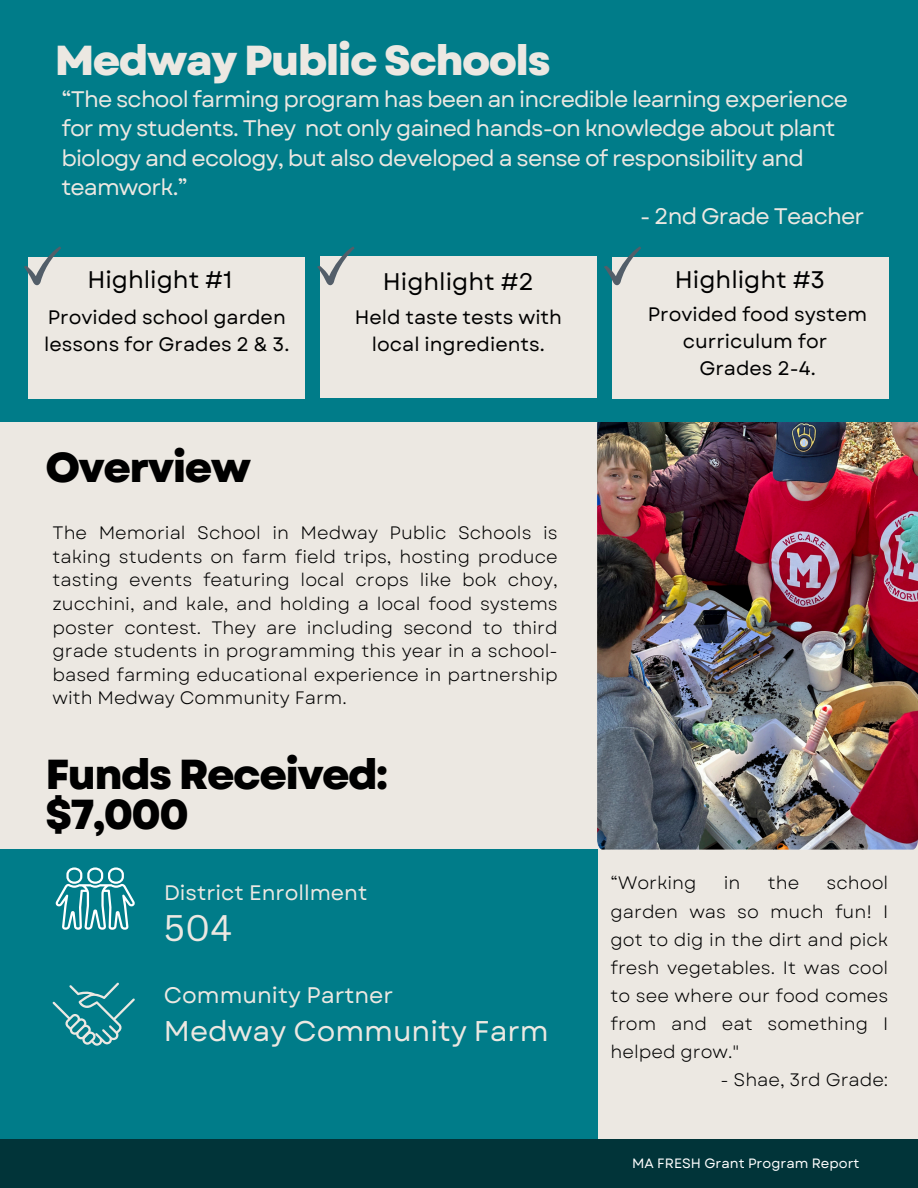
<style>
.page{position:relative;width:918px;height:1188px;background:#ece8e2}
.page>*{position:absolute;margin:0;border:0;box-sizing:border-box;transform-origin:0 0}
.t1{font:800 41.85px/39.3px "Garet";letter-spacing:-.04em;color:#000}
.t2{font:800 41.85px "Garet";letter-spacing:-.04em;color:#ece8e2}
.t3{font:36px "Canva Sans";color:#ece8e2}
.t4{font:28.5px "Garet";color:#ece8e2}
.t5{font:24px "Garet";color:#000}
.t6{font:22.5px/29.2px "Garet";letter-spacing:-.04em;color:#ece8e2}
.t7{font:22.5px "Garet";color:#ece8e2}
.t8{font:21px "Garet";color:#ece8e2}
.t9{font:19.5px/27px "Garet";color:#000;text-align:center}
.t10{font:18px/23.7px "Garet";color:#000;text-align:justify}
.t11{font:13.5px "Garet";color:#fff}
</style>
<div class="page">
<img style="left:597px;top:421px;width:321px;height:429px">
<div style="left:0;top:0;width:918px;height:421px;background:#007c89"></div>
<div style="left:0;top:850px;width:597px;height:338px;background:#007c89"></div>
<div style="left:0;top:1139px;width:918px;height:49px;background:#013439"></div>
<div style="left:29px;top:257px;width:276px;height:142px;background:#ece8e2"></div>
<div style="left:320px;top:256px;width:277px;height:142px;background:#ece8e2"></div>
<div style="left:612px;top:257px;width:276px;height:142px;background:#ece8e2"></div>
<svg style="left:24px;top:246px;width:37px;height:39px"></svg>
<svg style="left:317px;top:246px;width:37px;height:39px"></svg>
<svg style="left:604px;top:246px;width:37px;height:39px"></svg>
<svg style="left:53px;top:983px;width:82px;height:63px"></svg>
<svg style="left:56px;top:867px;width:78px;height:63px"></svg>
<h4 class="t2" style="left:55px;top:30px;width:497px">Medway Public Schools</h4>
<h1 class="t6" style="left:61px;top:85px;width:788px">“The school farming program has been an incredible learning experience for my students. They not only gained hands-on knowledge about plant biology and ecology, but also developed a sense of responsibility and teamwork.”</h1>
<h1 class="t6" style="left:640px;top:202px;width:226px">- 2nd Grade Teacher</h1>
<p class="t5" style="left:87px;top:263px;width:146px">Highlight #1</p>
<h1 class="t5" style="left:383px;top:265px;width:153px">Highlight #2</h1>
<h6 class="t5" style="left:675px;top:263px;width:152px">Highlight #3</h6>
<p class="t9" style="left:44px;top:304px;width:247px;text-align:left">Provided school garden lessons for Grades 2 &amp; 3.</p>
<h4 class="t1" style="left:45px;top:448px;width:207px">Overview</h4>
<h5 class="t9" style="left:355px;top:304px;width:209px">Held taste tests with local ingredients.</h5>
<h2 class="t9" style="left:648px;top:301px;width:221px">Provided food system curriculum for<br>Grades 2-4.</h2>
<p class="t10" style="left:53px;top:521px;width:507px">The Memorial School in Medway Public Schools is taking students on farm field trips, hosting produce tasting events featuring local crops like bok choy, zucchini, and kale, and holding a local food systems poster contest. They are including second to third grade students in programming this year in a school&shy;based farming educational experience in partnership with Medway Community Farm.</p>
<h5 class="t1" style="left:45px;top:755px;width:344px">Funds Received: $7,000</h5>
<h5 class="t8" style="left:164px;top:878px;width:205px">District Enrollment</h5>
<p class="t3" style="left:164px;top:902px;width:70px">504</p>
<h4 class="t7" style="left:164px;top:979px;width:231px">Community Partner</h4>
<h4 class="t4" style="left:164px;top:1011px;width:386px">Medway Community Farm</h4>
<p class="t10" style="left:611px;top:871px;width:87px">“Working</p>
<p class="t10" style="left:724px;top:871px;width:18px">in</p>
<p class="t10" style="left:768px;top:871px;width:33px">the</p>
<p class="t10" style="left:611px;top:869px;width:279px;line-height:28.2px;text-indent:216px">school garden was so much fun! I got to dig in the dirt and pick fresh vegetables. It was cool to see where our food comes from and eat something I helped grow."</p>
<p class="t10" style="left:721px;top:1068px;width:169px">- Shae, 3rd Grade:</p>
<h5 class="t11" style="left:632px;top:1153px;width:229px">MA FRESH Grant Program Report</h5>
</div>
